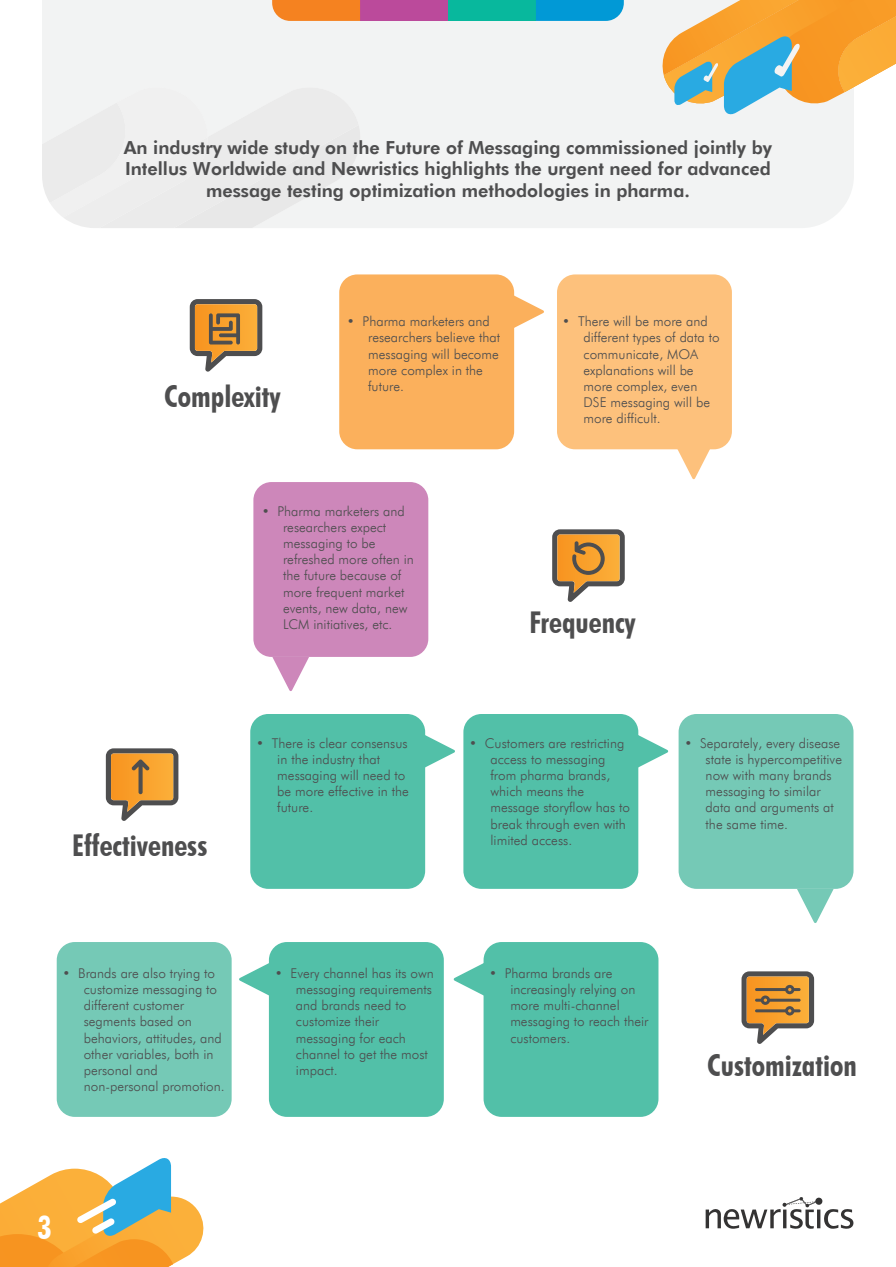
<style>
.page{position:relative;width:896px;height:1267px;background:#fff}
.page>*{position:absolute;margin:0;border:0;box-sizing:border-box;transform-origin:0 0}
.t1{font:700 condensed 32.1px "Futura BT";color:#fff}
.t2{font:700 condensed 30px "Futura BT";color:#4e4e4f}
.t3{font:800 18px/21.6px "Futura BT";color:#4e4e4f;text-align:center}
.t4{font:300 13.5px/16.2px "Futura BT";color:#4e4e4f}
</style>
<div class="page">
<div style="left:42px;top:0;width:812px;height:228px;background:#f2f3f3"></div>
<div style="left:42px;top:87px;width:318px;height:141px;background:#ebebeb"></div>
<svg style="left:705px;top:1197px;width:148px;height:32px"></svg>
<svg style="left:659px;top:0;width:237px;height:115px"></svg>
<svg style="left:0;top:1158px;width:204px;height:109px"></svg>
<svg style="left:741px;top:971px;width:73px;height:73px"></svg>
<svg style="left:106px;top:748px;width:72px;height:73px"></svg>
<svg style="left:552px;top:529px;width:72px;height:73px"></svg>
<svg style="left:190px;top:299px;width:72px;height:73px"></svg>
<div style="left:557px;top:274px;width:175px;height:175px;background:#fdc17c;border-radius:18px"></div>
<svg style="left:675px;top:449px;width:37px;height:30px"></svg>
<div style="left:339px;top:274px;width:175px;height:175px;background:#fbb05c;border-radius:18px"></div>
<svg style="left:514px;top:293px;width:30px;height:37px"></svg>
<div style="left:253px;top:482px;width:175px;height:175px;background:#cd87ba;border-radius:18px"></div>
<svg style="left:272px;top:657px;width:37px;height:34px"></svg>
<div style="left:250px;top:714px;width:175px;height:175px;background:#52c0a8;border-radius:18px"></div>
<svg style="left:425px;top:733px;width:30px;height:37px"></svg>
<div style="left:463px;top:714px;width:175px;height:175px;background:#52c0a8;border-radius:18px"></div>
<svg style="left:638px;top:733px;width:30px;height:37px"></svg>
<div style="left:678px;top:714px;width:175px;height:175px;background:#75c9b6;border-radius:18px"></div>
<svg style="left:797px;top:889px;width:36px;height:34px"></svg>
<div style="left:483px;top:942px;width:175px;height:175px;background:#52c0a8;border-radius:18px"></div>
<svg style="left:453px;top:961px;width:31px;height:37px"></svg>
<div style="left:269px;top:942px;width:175px;height:175px;background:#52c0a8;border-radius:18px"></div>
<svg style="left:239px;top:961px;width:30px;height:37px"></svg>
<div style="left:57px;top:942px;width:175px;height:175px;background:#75c9b6;border-radius:18px"></div>
<div style="left:360px;top:0;width:88px;height:21px;background:#bb4a9b"></div>
<svg style="left:272px;top:0;width:88px;height:21px;background:#f48629"></svg>
<div style="left:448px;top:0;width:88px;height:21px;background:#08b89d"></div>
<svg style="left:536px;top:0;width:88px;height:21px;background:#0b9cd7"></svg>
<h3 class="t3" style="left:124px;top:136px;width:650px">An industry wide study on the Future of Messaging commissioned jointly by<br>Intellus Worldwide and Newristics highlights the urgent need for advanced message testing optimization methodologies in pharma.</h3>
<h2 class="t2" style="left:164px;top:379px;width:118px">Complexity</h2>
<p class="t4" style="left:368px;top:313px;width:133px;text-indent:-21px">ï Pharma marketers and researchers believe that messaging will become more complex in the future.</p>
<p class="t4" style="left:583px;top:313px;width:138px;text-indent:-21px">ï There will be more and different types of data to communicate, MOA explanations will be more complex, even<br>DSE messaging will be more difficult.</p>
<h2 class="t2" style="left:72px;top:827px;width:137px">Effectiveness</h2>
<p class="t4" style="left:283px;top:503px;width:132px;text-indent:-21px">ï Pharma marketers and researchers expect messaging to be refreshed more often in the future because of more frequent market events, new data, new<br>LCM initiatives, etc.</p>
<h2 class="t2" style="left:529px;top:604px;width:108px">Frequency</h2>
<p class="t4" style="left:277px;top:735px;width:133px;text-indent:-21px">ï There is clear consensus in the industry that messaging will need to be more effective in the future.</p>
<p class="t4" style="left:490px;top:735px;width:141px;text-indent:-21px">ï Customers are restricting access to messaging from pharma brands, which means the message storyflow has to break through even with limited access.</p>
<p class="t4" style="left:705px;top:735px;width:138px;text-indent:-21px">ï Separately, every disease state is hypercompetitive now with many brands messaging to similar data and arguments at the same time.</p>
<p class="t4" style="left:84px;top:965px;width:142px;text-indent:-21px">ï Brands are also trying to customize messaging to different customer segments based on behaviors, attitudes, and other variables, both in personal and non-personal promotion.</p>
<p class="t4" style="left:296px;top:965px;width:139px;text-indent:-21px">ï Every channel has its own messaging requirements and brands need to customize their messaging for each channel to get the most impact.</p>
<p class="t4" style="left:510px;top:965px;width:140px;text-indent:-21px">ï Pharma brands are increasingly relying on more multi-channel messaging to reach their customers.</p>
<h2 class="t2" style="left:707px;top:1047px;width:151px">Customization</h2>
<h1 class="t1" style="left:37px;top:1208px;width:16px">3</h1>
</div>
